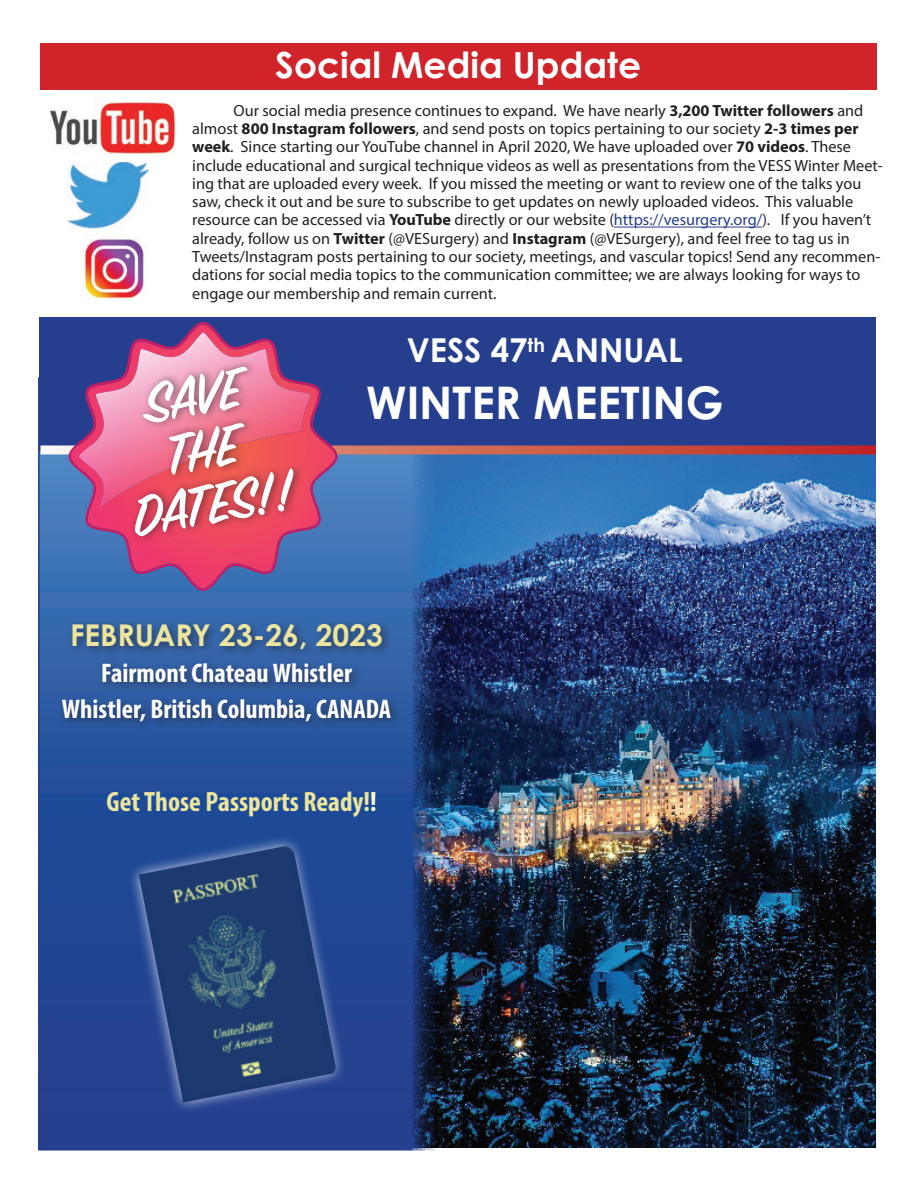
<style>
.page{position:relative;width:918px;height:1188px;background:#fff}
.page>*{position:absolute;margin:0;border:0;box-sizing:border-box;transform-origin:0 0}
.t1{font:600 62.55px/54.8px "Sign Painter House Script";color:#fff;text-align:center}
.t2{font:700 45px "Century Gothic Pro";color:#fff}
.t3{font:700 36px "Century Gothic Pro";color:#fff}
.t4{font:700 33px "Century Gothic Pro";color:#fff}
.t5{font:700 30px "Century Gothic Pro";color:#ece59f}
.t6{font:700 condensed 28.05px "Myriad Pro";color:#ece59f}
.t7{font:700 condensed 27px/36px "Myriad Pro";color:#fff;text-align:center}
.t8{font:16.2px/18.3px "Myriad Pro";color:#231f20}
.s1{font-weight:700}
.s2{color:#253f8e}
.s3{color:#ffffc6}
</style>
<div class="page">
<img style="left:439px;top:377px;width:437px;height:770px">
<svg style="left:41px;top:454px;width:395px;height:694px;background:#284f97"></svg>
<div style="left:39px;top:318px;width:836px;height:133px;background:#253f8e"></div>
<div style="left:40px;top:43px;width:838px;height:47px;background:#d1232a"></div>
<img style="left:83px;top:238px;width:61px;height:61px">
<hr style="left:614px;top:227px;width:148px;height:1px;background:#253f8e">
<img style="left:67px;top:162px;width:81px;height:67px">
<img style="left:49px;top:102px;width:127px;height:52px">
<div style="left:124px;top:830px;width:227px;height:287px;background:#234593"></div>
<img style="left:139px;top:845px;width:198px;height:258px">
<div style="left:57px;top:619px;width:344px;height:112px;background:#231f20;opacity:.59"></div>
<svg style="left:40px;top:446px;width:836px;height:8px;background:#cd5c4b"></svg>
<svg style="left:69px;top:322px;width:269px;height:269px"></svg>
<img style="left:79px;top:332px;width:232px;height:176px">
<div style="left:130px;top:359px;width:174px;height:185px;background:#231f20;opacity:.57"></div>
<h3 class="t3" style="left:275px;top:42px;width:367px">Social Media Update</h3>
<p class="t8" style="left:192px;top:101px;width:692px;text-indent:41px">Our social media presence continues to expand. We have nearly <span class="s1">3,200 Twitter followers</span> and almost <span class="s1">800 Instagram followers</span>, and send posts on topics pertaining to our society <span class="s1">2-3 times per week</span>. Since starting our YouTube channel in April 2020, We have uploaded over <span class="s1">70 videos</span>. These include educational and surgical technique videos as well as presentations from the VESS Winter Meet&shy;ing that are uploaded every week. If you missed the meeting or want to review one of the talks you saw, check it out and be sure to subscribe to get updates on newly uploaded videos. This valuable resource can be accessed via <span class="s1">YouTube</span> directly or our website (<span class="s2">https://vesurgery.org/</span>). If you haven’t already, follow us on <span class="s1">Twitter</span> (@VESurgery) and <span class="s1">Instagram</span> (@VESurgery), and feel free to tag us in Tweets/Instagram posts pertaining to our society, meetings, and vascular topics! Send any recommen&shy;dations for social media topics to the communication committee; we are always looking for ways to engage our membership and remain current.</p>
<h1 class="t1" style="left:140px;top:383px;width:101px;rotate:-10deg">SAVE</h1>
<h1 class="t1" style="left:119px;top:442px;width:163px;rotate:-10deg">THE<br>DATES!!</h1>
<h3 class="t4" style="left:407px;top:330px;width:277px">VESS 47<sup>th</sup> ANNUAL</h3>
<h2 class="t2" style="left:366px;top:375px;width:359px">WINTER MEETING</h2>
<h3 class="t5" style="left:70px;top:616px;width:315px">FEBRUARY 23-26, 2023</h3>
<h3 class="t7" style="left:62px;top:654px;width:331px">Fairmont Chateau Whistler<br>Whistler, British Columbia, CANADA</h3>
<h3 class="t6" style="left:106px;top:784px;width:272px">Get Those Passports Ready!<span class="s3">!</span></h3>
</div>
